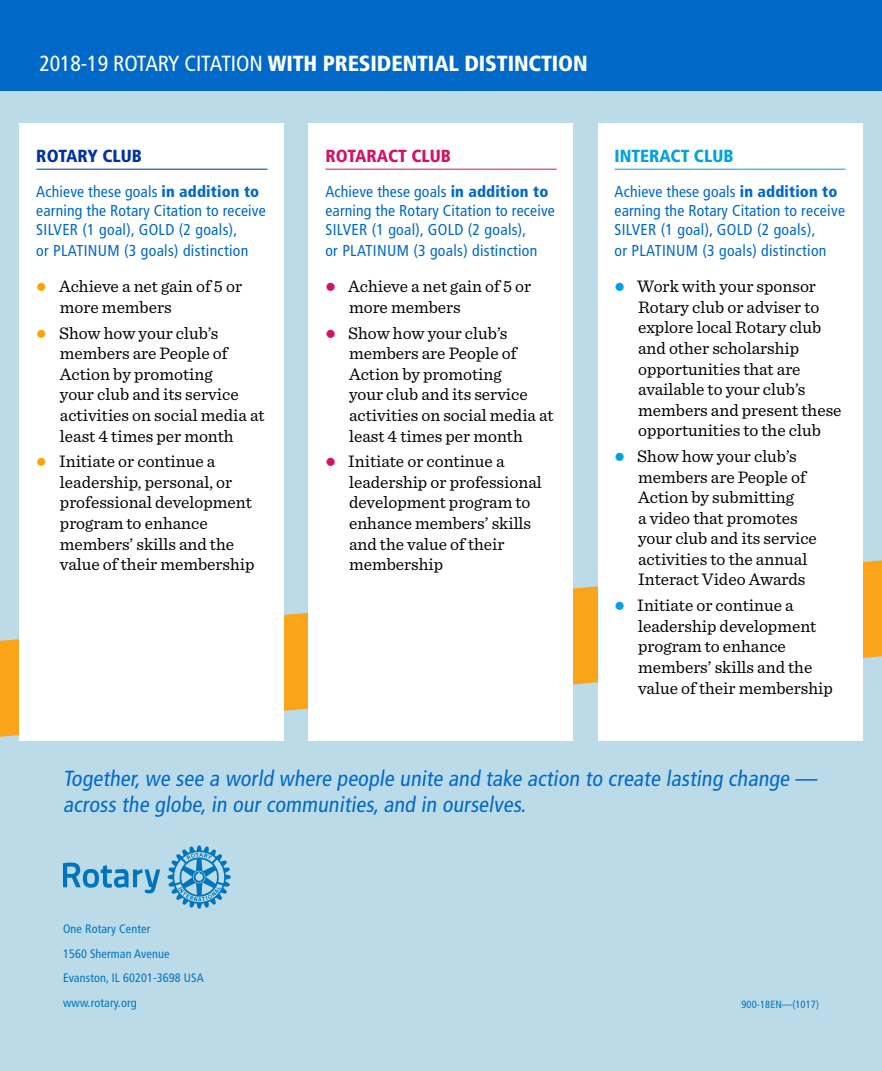
<style>
.page{position:relative;width:882px;height:1071px;background:#bbdbe9}
.page>*{position:absolute;margin:0;border:0;box-sizing:border-box;transform-origin:0 0}
.t1{font:condensed 21.88px/26.2px "Frutiger LT Std";color:#0069c8}
.t2{font:900 condensed 21.88px "Frutiger LT Std";letter-spacing:-.005em;color:#fff}
.t3{font:17.5px/20.7px "Sentinel";color:#000}
.t4{font:900 condensed 17.5px "Frutiger LT Std";color:#d51067}
.t5{font:900 condensed 17.5px "Frutiger LT Std";color:#00a2e0}
.t6{font:900 condensed 17.5px "Frutiger LT Std";color:#0033a0}
.t7{font:condensed 15.75px/19.6px "Frutiger LT Std";letter-spacing:.01em;color:#0069c8}
.t8{font:condensed 12.25px/24.5px "Frutiger LT Std";letter-spacing:.01em;color:#0075be}
.t9{font:condensed 10.5px "Frutiger LT Std";letter-spacing:.01em;color:#0075be}
.s1{font-weight:400}
.s2{font-weight:900}
.s3{color:#f7a800}
.s4{color:#d51067}
.s5{color:#00a2e0}
</style>
<div class="page">
<svg style="left:0;top:560px;width:882px;height:177px;fill:#faa41a"></svg>
<div style="left:20px;top:123px;width:264px;height:618px;background:#fff"></div>
<hr style="left:36px;top:169px;width:231px;height:1px;background:#0033a0">
<div style="left:309px;top:123px;width:264px;height:618px;background:#fff"></div>
<hr style="left:325px;top:169px;width:232px;height:1px;background:#d51067">
<div style="left:598px;top:123px;width:264px;height:618px;background:#fff"></div>
<hr style="left:615px;top:169px;width:231px;height:1px;background:#00a2e0">
<svg style="left:63px;top:863px;width:97px;height:30px"></svg>
<svg style="left:168px;top:846px;width:63px;height:63px"></svg>
<div style="left:0;top:0;width:882px;height:91px;background:#0069c8"></div>
<p class="t2" style="left:39px;top:51px;width:550px"><span class="s1">2018-19 ROTARY CITATION</span> WITH PRESIDENTIAL DISTINCTION</p>
<p class="t6" style="left:36px;top:145px;width:107px">ROTARY CLUB</p>
<p class="t7" style="left:36px;top:182px;width:231px">Achieve these goals <span class="s2">in addition to </span>earning the Rotary Citation to receive SILVER (1 goal), GOLD (2 goals),<br>or PLATINUM (3 goals) distinction</p>
<p class="t3" style="left:60px;top:275px;width:184px;text-indent:-24px"><span class="s3">●</span> Achieve a net gain of 5 or more members</p>
<p class="t3" style="left:60px;top:321px;width:206px;text-indent:-24px"><span class="s3">●</span> Show how your club’s members are People of<br>Action by promoting<br>your club and its service activities on social media at least 4 times per month</p>
<p class="t3" style="left:60px;top:450px;width:196px;text-indent:-24px"><span class="s3">●</span> Initiate or continue a leadership, personal, or professional development program to enhance members’ skills and the value of their membership</p>
<p class="t4" style="left:325px;top:145px;width:127px">ROTARACT CLUB</p>
<p class="t7" style="left:325px;top:182px;width:231px">Achieve these goals <span class="s2">in addition to </span>earning the Rotary Citation to receive SILVER (1 goal), GOLD (2 goals),<br>or PLATINUM (3 goals) distinction</p>
<p class="t3" style="left:349px;top:275px;width:184px;text-indent:-24px"><span class="s4">●</span> Achieve a net gain of 5 or more members</p>
<p class="t3" style="left:349px;top:321px;width:206px;text-indent:-24px"><span class="s4">●</span> Show how your club’s members are People of<br>Action by promoting<br>your club and its service activities on social media at least 4 times per month</p>
<p class="t3" style="left:349px;top:450px;width:194px;text-indent:-24px"><span class="s4">●</span> Initiate or continue a leadership or professional development program to enhance members’ skills and the value of their membership</p>
<p class="t5" style="left:615px;top:145px;width:120px">INTERACT CLUB</p>
<p class="t7" style="left:615px;top:182px;width:232px">Achieve these goals <span class="s2">in addition to </span>earning the Rotary Citation to receive SILVER (1 goal), GOLD (2 goals),<br>or PLATINUM (3 goals) distinction</p>
<p class="t3" style="left:638px;top:275px;width:205px;text-indent:-24px"><span class="s5">●</span> Work with your sponsor<br>Rotary club or adviser to explore local Rotary club and other scholarship opportunities that are available to your club’s members and present these opportunities to the club</p>
<p class="t3" style="left:638px;top:445px;width:180px;text-indent:-24px"><span class="s5">●</span> Show how your club’s members are People of<br>Action by submitting<br>a video that promotes your club and its service activities to the annual<br>Interact Video Awards</p>
<p class="t3" style="left:638px;top:594px;width:196px;text-indent:-24px"><span class="s5">●</span> Initiate or continue a leadership development program to enhance members’ skills and the value of their membership</p>
<p class="t1" style="left:63px;top:766px;width:759px">Together,we see a world where people unite and take action to create lasting change — across the globe,in our communities,and in ourselves.</p>
<p class="t8" style="left:63px;top:917px;width:142px">One Rotary Center<br>1560 Sherman Avenue<br>Evanston, IL 60201-3698 USA www.rotary.org</p>
<p class="t9" style="left:741px;top:998px;width:79px">900-18EN—(1017)</p>
</div>
